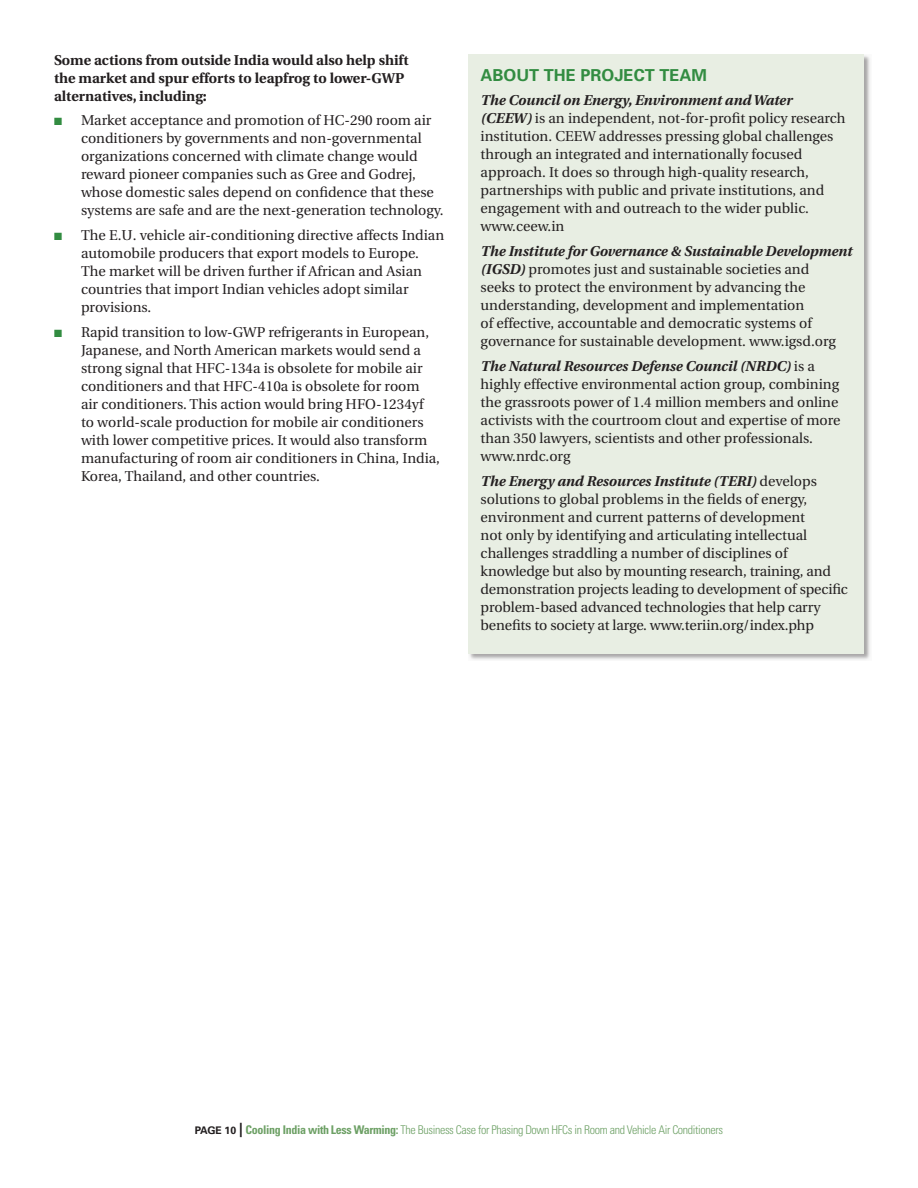
<style>
.page{position:relative;width:918px;height:1188px;background:#fff}
.page>*{position:absolute;margin:0;border:0;box-sizing:border-box;transform-origin:0 0}
.t1{font:700 16.5px "Univers";color:#328c41}
.t2{font:14.25px/18px "Utopia";color:#231f20}
.t3{font:700 14.25px/18px "Utopia";color:#231f20}
.t4{font:300 condensed 12px "Univers";letter-spacing:-.03em;color:#6da065}
.s1{font-weight:700;font-style:italic}
.s2{font-weight:700;font-stretch:normal;font-size:10.5px;color:#231f20}
.s3{font-weight:400;font-stretch:ultra-condensed;font-size:19.5px;color:#231f20}
.s4{font-weight:700}
</style>
<div class="page">
<div style="left:468px;top:54px;width:403px;height:607px;background:#231f20;opacity:.4"></div>
<div style="left:468px;top:54px;width:396px;height:599px;background:#e8eee3"></div>
<p class="t3" style="left:54px;top:51px;width:356px">Some actions from outside India would also help shift the market and spur efforts to leapfrog to lower-GWP alternatives, including:</p>
<p class="t2" style="left:81px;top:112px;width:364px">Market acceptance and promotion of HC-290 room air conditioners by governments and non-governmental organizations concerned with climate change would reward pioneer companies such as Gree and Godrej, whose domestic sales depend on confidence that these systems are safe and are the next-generation technology.</p>
<p class="t2" style="left:81px;top:227px;width:365px">The E.U. vehicle air-conditioning directive affects Indian automobile producers that export models to Europe.<br>The market will be driven further if African and Asian countries that import Indian vehicles adopt similar provisions.</p>
<p class="t2" style="left:81px;top:323px;width:361px">Rapid transition to low-GWP refrigerants in European, Japanese, and North American markets would send a strong signal that HFC-134a is obsolete for mobile air conditioners and that HFC-410a is obsolete for room air conditioners. This action would bring HFO-1234yf to world-scale production for mobile air conditioners with lower competitive prices. It would also transform manufacturing of room air conditioners in China, India, Korea, Thailand, and other countries.</p>
<p class="t1" style="left:481px;top:65px;width:228px">ABOUT THE PROJECT TEAM</p>
<p class="t2" style="left:481px;top:92px;width:366px"><span class="s1">The Council on Energy, Environment and Water (CEEW)</span> is an independent, not-for-profit policy research institution. CEEW addresses pressing global challenges through an integrated and internationally focused approach. It does so through high-quality research, partnerships with public and private institutions, and engagement with and outreach to the wider public. www.ceew.in</p>
<p class="t2" style="left:481px;top:242px;width:373px"><span class="s1">The Institute for Governance &amp; Sustainable Development (IGSD)</span> promotes just and sustainable societies and<br>seeks to protect the environment by advancing the understanding, development and implementation<br>of effective, accountable and democratic systems of governance for sustainable development. www.igsd.org</p>
<p class="t2" style="left:481px;top:357px;width:361px"><span class="s1">The Natural Resources Defense Council (NRDC)</span> is a highly effective environmental action group, combining the grassroots power of 1.4 million members and online activists with the courtroom clout and expertise of more than 350 lawyers, scientists and other professionals. www.nrdc.org</p>
<p class="t2" style="left:481px;top:472px;width:369px"><span class="s1">The Energy and Resources Institute (TERI)</span> develops solutions to global problems in the fields of energy, environment and current patterns of development<br>not only by identifying and articulating intellectual challenges straddling a number of disciplines of knowledge but also by mounting research, training, and demonstration projects leading to development of specific problem-based advanced technologies that help carry benefits to society at large. www.teriin.org/index.php</p>
<p class="t4" style="left:195px;top:1123px;width:530px"><span class="s2">PAGE 10</span> <span class="s3">|</span> <span class="s4">Cooling India with Less Warming:</span> The Business Case for Phasing Down HFCs in Room and Vehicle Air Conditioners</p>
</div>
